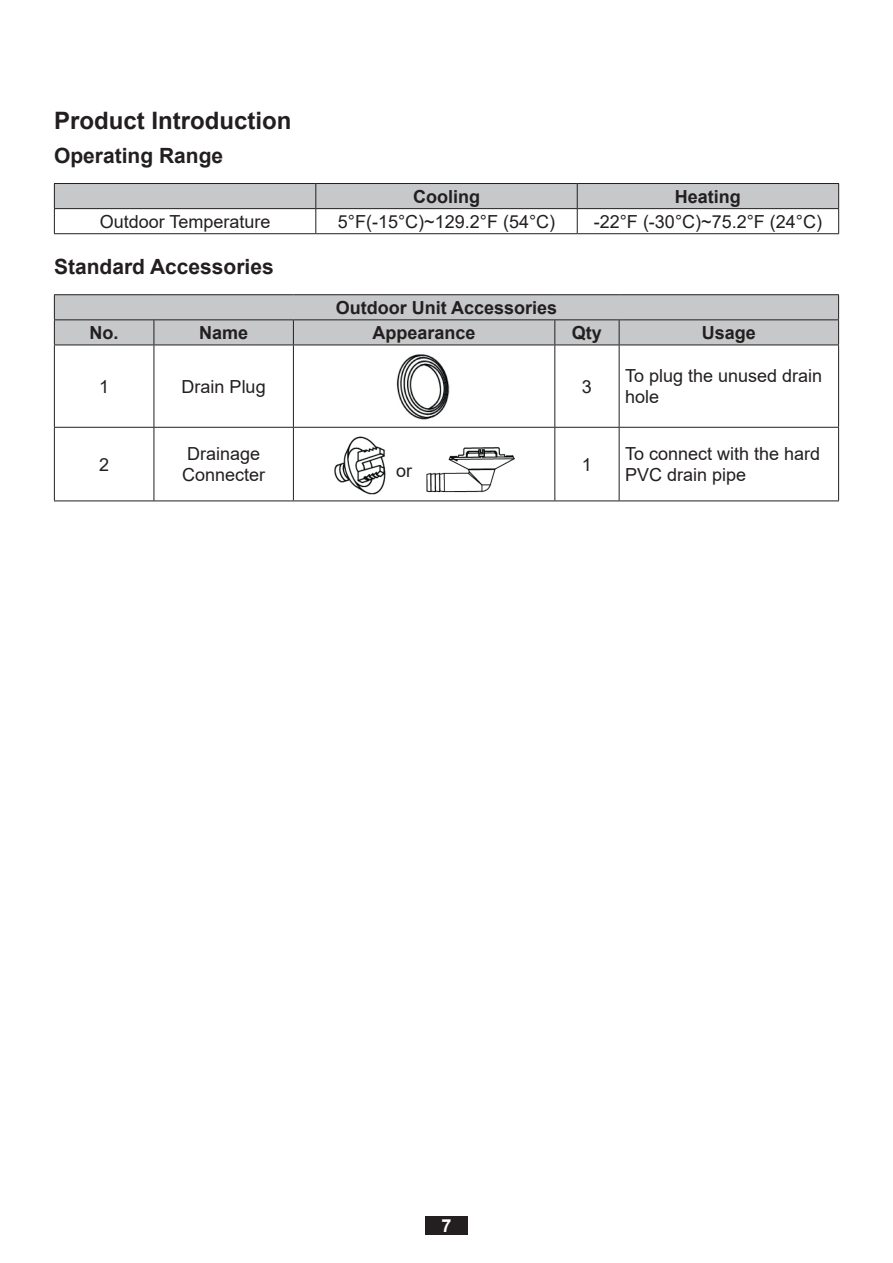
<style>
.page{position:relative;width:893px;height:1263px;background:#fff}
.page>*{position:absolute;margin:0;border:0;box-sizing:border-box;transform-origin:0 0}
.t1{font:700 24px "Arial";color:#231f20}
.t2{font:700 21px "Arial";color:#231f20}
.t3{font:18px/21.6px "Arial";color:#231f20}
.t4{font:700 18px "Arial";color:#231f20}
.t5{font:700 18px "Arial";color:#fff}
</style>
<div class="page">
<div style="left:425px;top:1216px;width:43px;height:19px;background:#231f20"></div>
<hr style="left:54px;top:233px;width:262px;height:1px;background:#231f20">
<hr style="left:316px;top:233px;width:261px;height:1px;background:#231f20">
<hr style="left:577px;top:233px;width:262px;height:1px;background:#231f20">
<svg style="left:54px;top:183px;width:785px;height:50px"></svg>
<hr style="left:54px;top:208px;width:262px;height:1px;background:#231f20">
<hr style="left:316px;top:208px;width:261px;height:1px;background:#231f20">
<hr style="left:577px;top:208px;width:262px;height:1px;background:#231f20">
<hr style="left:54px;top:345px;width:1px;height:82px;background:#231f20">
<hr style="left:154px;top:345px;width:1px;height:82px;background:#231f20">
<hr style="left:293px;top:345px;width:1px;height:82px;background:#231f20">
<hr style="left:554px;top:345px;width:1px;height:82px;background:#231f20">
<hr style="left:619px;top:345px;width:1px;height:82px;background:#231f20">
<hr style="left:838px;top:345px;width:1px;height:82px;background:#231f20">
<hr style="left:54px;top:427px;width:100px;height:1px;background:#231f20">
<hr style="left:54px;top:428px;width:1px;height:72px;background:#231f20">
<hr style="left:154px;top:427px;width:139px;height:1px;background:#231f20">
<hr style="left:154px;top:428px;width:1px;height:72px;background:#231f20">
<hr style="left:293px;top:427px;width:262px;height:1px;background:#231f20">
<hr style="left:293px;top:428px;width:1px;height:72px;background:#231f20">
<hr style="left:555px;top:427px;width:64px;height:1px;background:#231f20">
<hr style="left:554px;top:428px;width:1px;height:72px;background:#231f20">
<hr style="left:619px;top:427px;width:220px;height:1px;background:#231f20">
<hr style="left:619px;top:428px;width:1px;height:72px;background:#231f20">
<hr style="left:838px;top:428px;width:1px;height:72px;background:#231f20">
<hr style="left:54px;top:500px;width:100px;height:1px;background:#231f20">
<hr style="left:154px;top:500px;width:139px;height:1px;background:#231f20">
<hr style="left:293px;top:500px;width:262px;height:1px;background:#231f20">
<hr style="left:555px;top:500px;width:64px;height:1px;background:#231f20">
<hr style="left:619px;top:500px;width:220px;height:1px;background:#231f20">
<hr style="left:54px;top:294px;width:100px;height:1px;background:#231f20">
<hr style="left:154px;top:294px;width:139px;height:1px;background:#231f20">
<hr style="left:293px;top:294px;width:262px;height:1px;background:#231f20">
<hr style="left:555px;top:294px;width:64px;height:1px;background:#231f20">
<hr style="left:619px;top:294px;width:220px;height:1px;background:#231f20">
<svg style="left:54px;top:295px;width:785px;height:50px;background:#c0c1c3"></svg>
<hr style="left:54px;top:345px;width:100px;height:1px;background:#231f20">
<hr style="left:154px;top:345px;width:139px;height:1px;background:#231f20">
<hr style="left:293px;top:345px;width:262px;height:1px;background:#231f20">
<hr style="left:555px;top:345px;width:64px;height:1px;background:#231f20">
<hr style="left:619px;top:345px;width:220px;height:1px;background:#231f20">
<img style="left:396px;top:354px;width:54px;height:66px">
<img style="left:334px;top:436px;width:52px;height:59px">
<img style="left:426px;top:447px;width:89px;height:46px">
<p class="t1" style="left:54px;top:103px;width:239px">Product Introduction</p>
<p class="t2" style="left:54px;top:140px;width:171px">Operating Range</p>
<p class="t4" style="left:413px;top:184px;width:68px">Cooling</p>
<p class="t4" style="left:675px;top:184px;width:68px">Heating</p>
<p class="t3" style="left:100px;top:210px;width:172px">Outdoor Temperature</p>
<p class="t3" style="left:338px;top:210px;width:219px">5°F(-15°C)~129.2°F (54°C)</p>
<p class="t3" style="left:594px;top:210px;width:230px">-22°F (-30°C)~75.2°F (24°C)</p>
<p class="t2" style="left:54px;top:252px;width:221px">Standard Accessories</p>
<p class="t4" style="left:336px;top:295px;width:223px">Outdoor Unit Accessories</p>
<p class="t4" style="left:90px;top:320px;width:30px">No.</p>
<p class="t4" style="left:199px;top:320px;width:51px">Name</p>
<p class="t4" style="left:373px;top:320px;width:105px">Appearance</p>
<p class="t4" style="left:572px;top:320px;width:32px">Qty</p>
<p class="t4" style="left:702px;top:320px;width:56px">Usage</p>
<p class="t3" style="left:99px;top:375px;width:12px">1</p>
<p class="t3" style="left:182px;top:375px;width:86px">Drain Plug</p>
<p class="t3" style="left:582px;top:375px;width:12px">3</p>
<p class="t3" style="left:625px;top:365px;width:199px">To plug the unused drain hole</p>
<p class="t3" style="left:99px;top:453px;width:12px">2</p>
<p class="t3" style="left:182px;top:443px;width:85px">Drainage<br>Connecter</p>
<p class="t3" style="left:396px;top:460px;width:18px">or</p>
<p class="t3" style="left:582px;top:453px;width:12px">1</p>
<p class="t3" style="left:625px;top:443px;width:197px">To connect with the hard<br>PVC drain pipe</p>
<p class="t5" style="left:441px;top:1213px;width:12px">7</p>
</div>
